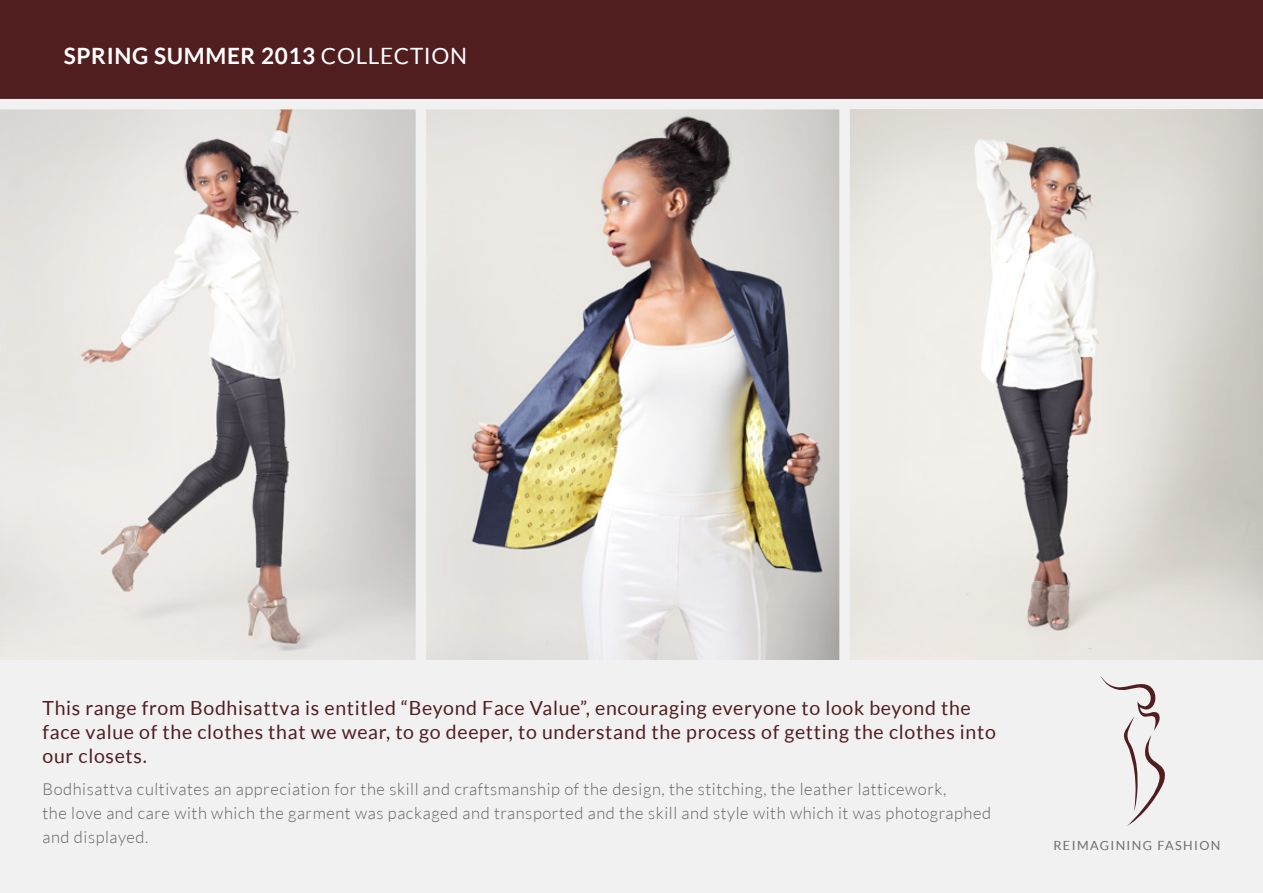
<style>
.page{position:relative;width:1263px;height:893px;background:#f1f1f2}
.page>*{position:absolute;margin:0;border:0;box-sizing:border-box;transform-origin:0 0}
.t1{font:700 22.5px "Lato";letter-spacing:.03em;color:#fff}
.t2{font:19.5px/24px "Lato";letter-spacing:.035em;color:#511e20}
.t3{font:300 16.5px/24px "Lato";letter-spacing:.035em;color:#636466}
.t4{font:12.6px "Lato";letter-spacing:.11em;color:#6d6e71}
.s1{font-weight:400}
</style>
<div class="page">
<img style="left:0;top:109px;width:416px;height:550px">
<img style="left:426px;top:109px;width:413px;height:550px">
<div style="left:0;top:0;width:1263px;height:105px;background:#511e20"></div>
<div style="left:0;top:99px;width:1263px;height:10px;background:#f1f1f2"></div>
<svg style="left:1100px;top:676px;width:65px;height:150px"></svg>
<img style="left:850px;top:109px;width:412px;height:550px">
<h1 class="t1" style="left:64px;top:43px;width:273px">SPRING SUMMER 2013 <span class="s1">COLLECTION</span></h1>
<p class="t2" style="left:43px;top:695px;width:955px">This range from Bodhisattva is entitled “Beyond Face Value”, encouraging everyone to look beyond the face value of the clothes that we wear, to go deeper, to understand the process of getting the clothes into our closets.</p>
<p class="t3" style="left:43px;top:777px;width:950px">Bodhisattva cultivates an appreciation for the skill and craftsmanship of the design, the stitching, the leather latticework,<br>the love and care with which the garment was packaged and transported and the skill and style with which it was photographed and displayed.</p>
<p class="t4" style="left:1053px;top:839px;width:168px">reimagining fashion</p>
</div>
